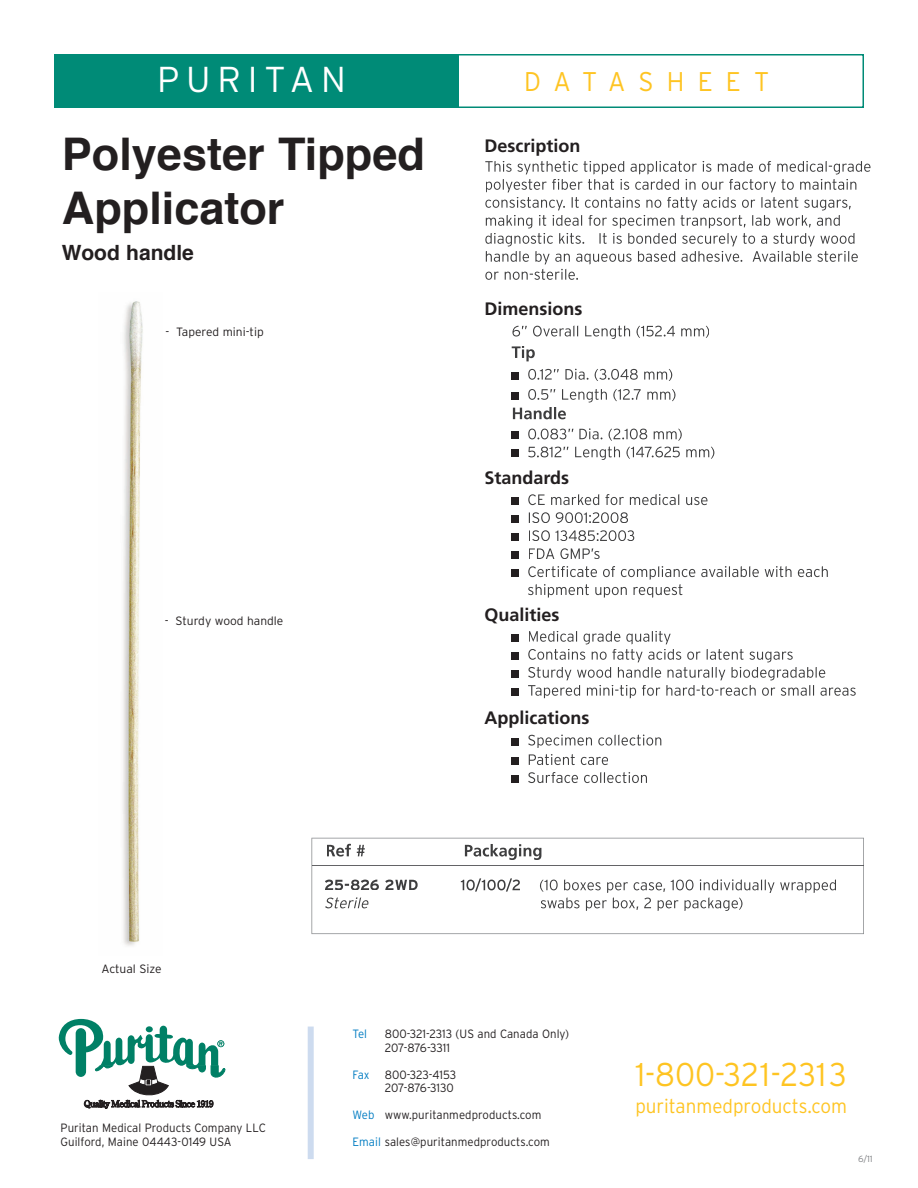
<style>
.page{position:relative;width:918px;height:1188px;background:#fff}
.page>*{position:absolute;margin:0;border:0;box-sizing:border-box;transform-origin:0 0}
.t1{font:700 45px/54px "Helvetica";color:#231f20}
.t2{font:300 36px "Interstate";letter-spacing:.19em;color:#fff}
.t3{font:300 32.85px "Interstate";letter-spacing:.005em;color:#fec422;scale:.95 1}
.t4{font:300 27px "Interstate";letter-spacing:.51em;color:#fec422;scale:.95 1}
.t5{font:700 21px "Helvetica";color:#231f20}
.t6{font:300 19.8px "Interstate";color:#fec422;scale:.95 1}
.t7{font:700 18px "Frutiger";color:#231f20}
.t8{font:300 12px/13.5px "Interstate";letter-spacing:.005em;color:#231f20;scale:.95 1}
.t9{font:300 12px "Interstate";letter-spacing:.005em;color:#231f20}
.t10{font:300 12px "Interstate";color:#007cc2;scale:.95 1}
.t11{font:300 9px "Interstate";color:#808285}
.s1{color:#007cc2}
</style>
<div class="page">
<div style="left:450px;top:54px;width:414px;height:54px;border:2px solid #008b77"></div>
<svg style="left:311px;top:838px;width:553px;height:96px"></svg>
<svg style="left:59px;top:1019px;width:166px;height:90px"></svg>
<img style="left:122px;top:301px;width:21px;height:645px">
<div style="left:308px;top:1027px;width:6px;height:132px;background:#cddbef"></div>
<div style="left:54px;top:54px;width:405px;height:54px;background:#008b77"></div>
<svg style="left:485px;top:161px;width:131px;height:119px"></svg>
<svg style="left:512px;top:325px;width:150px;height:14px"></svg>
<svg style="left:512px;top:346px;width:23px;height:15px"></svg>
<svg style="left:528px;top:369px;width:139px;height:12px"></svg>
<svg style="left:513px;top:389px;width:162px;height:30px"></svg>
<svg style="left:528px;top:428px;width:143px;height:32px"></svg>
<svg style="left:528px;top:494px;width:133px;height:11px"></svg>
<svg style="left:529px;top:512px;width:99px;height:11px"></svg>
<svg style="left:529px;top:530px;width:105px;height:11px"></svg>
<svg style="left:529px;top:548px;width:71px;height:11px"></svg>
<svg style="left:528px;top:566px;width:119px;height:11px"></svg>
<svg style="left:528px;top:584px;width:125px;height:14px"></svg>
<svg style="left:528px;top:631px;width:133px;height:68px"></svg>
<svg style="left:528px;top:734px;width:116px;height:14px"></svg>
<svg style="left:529px;top:754px;width:79px;height:11px"></svg>
<svg style="left:528px;top:772px;width:119px;height:11px"></svg>
<div style="left:512px;top:670px;width:7px;height:8px;background:#231f20"></div>
<div style="left:512px;top:569px;width:7px;height:8px;background:#231f20"></div>
<div style="left:512px;top:775px;width:7px;height:8px;background:#231f20"></div>
<div style="left:512px;top:757px;width:7px;height:8px;background:#231f20"></div>
<div style="left:512px;top:738px;width:7px;height:7px;background:#231f20"></div>
<div style="left:512px;top:652px;width:7px;height:8px;background:#231f20"></div>
<div style="left:512px;top:634px;width:7px;height:8px;background:#231f20"></div>
<div style="left:512px;top:551px;width:7px;height:8px;background:#231f20"></div>
<div style="left:512px;top:533px;width:7px;height:8px;background:#231f20"></div>
<div style="left:512px;top:515px;width:7px;height:8px;background:#231f20"></div>
<div style="left:512px;top:497px;width:7px;height:8px;background:#231f20"></div>
<div style="left:512px;top:450px;width:7px;height:7px;background:#231f20"></div>
<div style="left:512px;top:432px;width:7px;height:7px;background:#231f20"></div>
<div style="left:512px;top:392px;width:7px;height:8px;background:#231f20"></div>
<div style="left:512px;top:372px;width:7px;height:8px;background:#231f20"></div>
<div style="left:512px;top:688px;width:7px;height:8px;background:#231f20"></div>
<svg style="left:327px;top:844px;width:212px;height:16px"></svg>
<svg style="left:325px;top:880px;width:93px;height:10px"></svg>
<svg style="left:461px;top:878px;width:59px;height:14px"></svg>
<svg style="left:325px;top:897px;width:44px;height:11px"></svg>
<svg style="left:540px;top:879px;width:124px;height:32px"></svg>
<hr style="left:312px;top:865px;width:551px;height:1px;background:#636366">
<h2 class="t2" style="left:157px;top:58px;width:190px">PURITAN</h2>
<h3 class="t4" style="left:524px;top:66px;width:260px">DATASHEET</h3>
<h1 class="t1" style="left:62px;top:131px;width:365px">Polyester Tipped<br>Applicator</h1>
<h3 class="t5" style="left:62px;top:244px;width:134px">Wood handle</h3>
<p class="t9" style="left:165px;top:325px;width:100px">- Tapered mini-tip</p>
<p class="t9" style="left:165px;top:614px;width:120px">- Sturdy wood handle</p>
<h3 class="t7" style="left:485px;top:138px;width:97px">Description</h3>
<h3 class="t7" style="left:485px;top:301px;width:99px">Dimensions</h3>
<h3 class="t7" style="left:485px;top:470px;width:86px">Standards</h3>
<h3 class="t7" style="left:485px;top:607px;width:77px">Qualities</h3>
<h3 class="t7" style="left:485px;top:711px;width:106px">Applications</h3>
<p class="t9" style="left:101px;top:961px;width:62px">Actual Size</p>
<p class="t8" style="left:61px;top:1120px;width:218px;line-height:14.2px">Puritan Medical Products Company LLC<br>Guilford, Maine 04443-0149 USA</p>
<p class="t10" style="left:352px;top:1027px;width:17px">Tel</p>
<p class="t8" style="left:385px;top:1028px;width:196px">800-321-2313 (US and Canada Only)<br>207-876-3311</p>
<p class="t8" style="left:352px;top:1068px;width:111px;text-align:right"><span class="s1">Fax</span> 800-323-4153<br>207-876-3130</p>
<p class="t8" style="left:352px;top:1108px;width:201px"><span class="s1">Web</span> www.puritanmedproducts.com</p>
<p class="t8" style="left:352px;top:1135px;width:209px"><span class="s1">Email</span> sales@puritanmedproducts.com</p>
<h3 class="t3" style="left:635px;top:1055px;width:224px">1-800-321-2313</h3>
<h3 class="t6" style="left:635px;top:1095px;width:224px">puritanmedproducts.com</h3>
<p class="t11" style="left:858px;top:1153px;width:16px">6/11</p>
</div>
